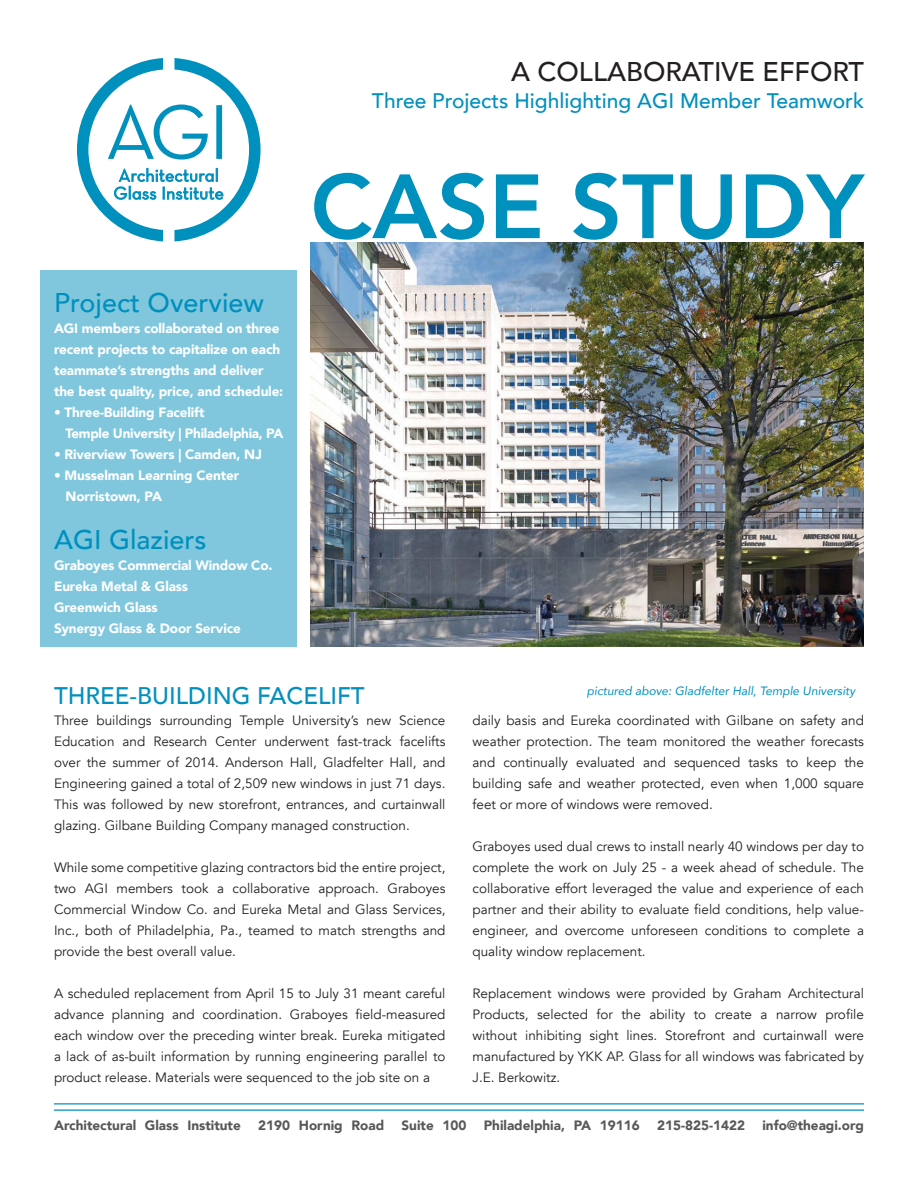
<style>
.page{position:relative;width:918px;height:1188px;background:#fff}
.page>*{position:absolute;margin:0;border:0;box-sizing:border-box;transform-origin:0 0}
.t1{font:800 90px "Avenir";color:#0090be}
.t2{font:500 27px "Avenir";color:#0090be}
.t3{font:500 27px "Avenir";color:#231f20}
.t4{font:500 24px "Avenir";color:#0090be}
.t5{font:500 21px "Avenir";color:#0090be}
.t6{font:13.5px/21px "Avenir";color:#231f20;text-align:justify}
.t7{font:900 13.5px/21px "Avenir";letter-spacing:-.01em;color:#fff}
.t8{font:900 13.5px "Avenir";color:#57585a}
.t9{font:italic 12px "Avenir";color:#0090be}
.s1{font-weight:500;font-style:normal;font-size:24px;color:#fff}
</style>
<div class="page">
<img style="left:310px;top:242px;width:554px;height:405px">
<div style="left:40px;top:270px;width:257px;height:377px;background:#80c7de"></div>
<hr style="left:54px;top:1103px;width:810px;height:2px;background:#0090be">
<hr style="left:54px;top:1109px;width:810px;height:2px;background:#0090be">
<svg style="left:77px;top:58px;width:184px;height:184px"></svg>
<p class="t3" style="left:511px;top:48px;width:354px">A COLLABORATIVE EFFORT</p>
<p class="t5" style="left:372px;top:83px;width:494px">Three Projects Highlighting AGI Member Teamwork</p>
<p class="t2" style="left:54px;top:279px;width:212px">Project Overview</p>
<p class="t7" style="left:54px;top:318px;width:231px">AGI members collaborated on three recent projects to capitalize on each teammate’s strengths and deliver the best quality, price, and schedule:</p>
<p class="t7" style="left:54px;top:402px;width:152px">• Three-Building Facelift</p>
<p class="t7" style="left:65px;top:423px;width:220px">Temple University | Philadelphia, PA</p>
<p class="t7" style="left:54px;top:444px;width:209px">• Riverview Towers | Camden, NJ</p>
<p class="t7" style="left:54px;top:465px;width:187px">• Musselman Learning Center</p>
<p class="t7" style="left:66px;top:486px;width:98px">Norristown, PA</p>
<p class="t2" style="left:54px;top:516px;width:154px">AGI Glaziers</p>
<p class="t7" style="left:54px;top:555px;width:220px">Graboyes Commercial Window Co.</p>
<p class="t7" style="left:54px;top:576px;width:136px">Eureka Metal &amp; Glass</p>
<p class="t7" style="left:54px;top:597px;width:105px">Greenwich Glass</p>
<p class="t7" style="left:54px;top:618px;width:188px">Synergy Glass &amp; Door Service</p>
<p class="t1" style="left:310px;top:137px;width:555px">CASE STUDY</p>
<p class="t4" style="left:54px;top:674px;width:312px">THREE-BUILDING FACELIFT</p>
<p class="t6" style="left:54px;top:710px;width:393px">Three buildings surrounding Temple University’s new Science Education and Research Center underwent fast-track facelifts over the summer of 2014. Anderson Hall, Gladfelter Hall, and Engineering gained a total of 2,509 new windows in just 71 days.<br>This was followed by new storefront, entrances, and curtainwall glazing. Gilbane Building Company managed construction.</p>
<p class="t6" style="left:54px;top:857px;width:393px">While some competitive glazing contractors bid the entire project, two AGI members took a collaborative approach. Graboyes Commercial Window Co. and Eureka Metal and Glass Services, Inc., both of Philadelphia, Pa., teamed to match strengths and provide the best overall value.</p>
<p class="t6" style="left:54px;top:983px;width:393px">A scheduled replacement from April 15 to July 31 meant careful advance planning and coordination. Graboyes field-measured each window over the preceding winter break. Eureka mitigated a lack of as-built information by running engineering parallel to product release. Materials were sequenced to the job site on a</p>
<p class="t9" style="left:568px;top:683px;width:289px"><span class="s1">L</span> pictured above: Gladfelter Hall, Temple University</p>
<p class="t6" style="left:472px;top:710px;width:393px">daily basis and Eureka coordinated with Gilbane on safety and weather protection. The team monitored the weather forecasts and continually evaluated and sequenced tasks to keep the building safe and weather protected, even when 1,000 square feet or more of windows were removed.</p>
<p class="t6" style="left:472px;top:836px;width:393px">Graboyes used dual crews to install nearly 40 windows per day to complete the work on July 25 - a week ahead of schedule. The collaborative effort leveraged the value and experience of each partner and their ability to evaluate field conditions, help value&shy;engineer, and overcome unforeseen conditions to complete a quality window replacement.</p>
<p class="t6" style="left:472px;top:983px;width:393px">Replacement windows were provided by Graham Architectural Products, selected for the ability to create a narrow profile without inhibiting sight lines. Storefront and curtainwall were manufactured by YKK AP. Glass for all windows was fabricated by J.E. Berkowitz.</p>
<p class="t8" style="left:54px;top:1114px;width:188px">Architectural Glass Institute</p>
<p class="t8" style="left:258px;top:1114px;width:128px">2190 Hornig Road</p>
<p class="t8" style="left:402px;top:1114px;width:66px">Suite 100</p>
<p class="t8" style="left:484px;top:1114px;width:158px">Philadelphia, PA 19116</p>
<p class="t8" style="left:657px;top:1114px;width:89px">215-825-1422</p>
<p class="t8" style="left:762px;top:1114px;width:103px">info@theagi.org</p>
</div>
